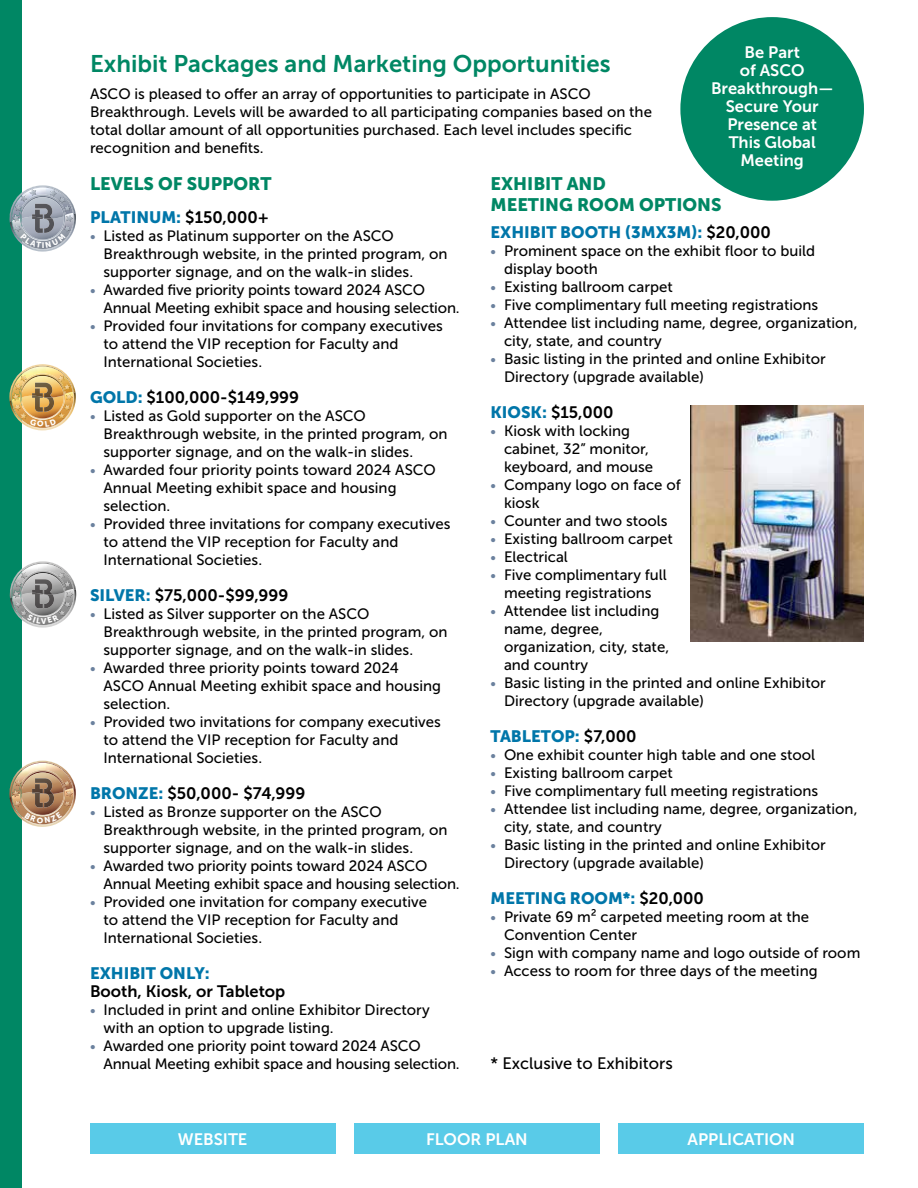
<style>
.page{position:relative;width:918px;height:1188px;background:#fff}
.page>*{position:absolute;margin:0;border:0;box-sizing:border-box;transform-origin:0 0}
.t1{font:24px "Museo Sans 700";color:#008764}
.t2{font:18px/21px "Museo Sans 900";color:#008764}
.t3{font:16.5px "Museo Sans 700";color:#000}
.t4{font:16.5px "Museo Sans 900";color:#0076a9}
.t5{font:16.5px/18px "Museo Sans 700";color:#fff;text-align:center}
.t6{font:16.5px "Museo Sans 500";color:#000}
.t7{font:15px/18px "Museo Sans 500";color:#000}
.s1{font-family:"Museo Sans 700";color:#000}
.s2{font-size:13.5px;color:#6b819e}
.s3{font-family:"Museo Sans 900";color:#0076a9}
</style>
<div class="page">
<div style="left:90px;top:1123px;width:245px;height:31px;background:#59cbe8"></div>
<div style="left:354px;top:1123px;width:246px;height:31px;background:#59cbe8"></div>
<div style="left:619px;top:1123px;width:245px;height:31px;background:#59cbe8"></div>
<div style="left:680px;top:17px;width:184px;height:184px;background:#008764;border-radius:50%"></div>
<img style="left:691px;top:406px;width:173px;height:236px">
<div style="left:0;top:0;width:22px;height:1188px;background:#008764"></div>
<svg style="left:9px;top:185px;width:67px;height:67px"></svg>
<img style="left:9px;top:364px;width:67px;height:66px">
<svg style="left:9px;top:561px;width:68px;height:67px"></svg>
<svg style="left:9px;top:760px;width:67px;height:67px"></svg>
<h1 class="t1" style="left:90px;top:50px;width:522px">Exhibit Packages and Marketing Opportunities</h1>
<p class="t7" style="left:90px;top:85px;width:564px">ASCO is pleased to offer an array of opportunities to participate in ASCO Breakthrough. Levels will be awarded to all participating companies based on the total dollar amount of all opportunities purchased. Each level includes specific recognition and benefits.</p>
<p class="t5" style="left:711px;top:44px;width:124px">Be Part<br>of ASCO<br>Breakthrough—<br>Secure Your<br>Presence at<br>This Global<br>Meeting</p>
<p class="t2" style="left:90px;top:173px;width:183px">LEVELS OF SUPPORT</p>
<p class="t4" style="left:90px;top:208px;width:180px">PLATINUM: <span class="s1">$150,000+</span></p>
<p class="t7" style="left:104px;top:227px;width:346px;text-indent:-14px"><span class="s2">•</span> Listed as Platinum supporter on the ASCO<br>Breakthrough website, in the printed program, on supporter signage, and on the walk-in slides.</p>
<p class="t7" style="left:104px;top:281px;width:358px;text-indent:-14px"><span class="s2">•</span> Awarded five priority points toward 2024 ASCO<br>Annual Meeting exhibit space and housing selection.</p>
<p class="t7" style="left:104px;top:317px;width:341px;text-indent:-14px"><span class="s2">•</span> Provided four invitations for company executives to attend the VIP reception for Faculty and<br>International Societies.</p>
<p class="t3" style="left:90px;top:388px;width:211px"><span class="s3">GOLD:</span> $100,000-$149,999</p>
<p class="t7" style="left:104px;top:407px;width:346px;text-indent:-14px"><span class="s2">•</span> Listed as Gold supporter on the ASCO<br>Breakthrough website, in the printed program, on supporter signage, and on the walk-in slides.</p>
<p class="t7" style="left:104px;top:461px;width:334px;text-indent:-14px"><span class="s2">•</span> Awarded four priority points toward 2024 ASCO<br>Annual Meeting exhibit space and housing selection.</p>
<p class="t7" style="left:104px;top:515px;width:349px;text-indent:-14px"><span class="s2">•</span> Provided three invitations for company executives to attend the VIP reception for Faculty and<br>International Societies.</p>
<p class="t3" style="left:90px;top:586px;width:200px"><span class="s3">SILVER:</span> $75,000-$99,999</p>
<p class="t7" style="left:104px;top:605px;width:346px;text-indent:-14px"><span class="s2">•</span> Listed as Silver supporter on the ASCO<br>Breakthrough website, in the printed program, on supporter signage, and on the walk-in slides.</p>
<p class="t7" style="left:104px;top:659px;width:339px;text-indent:-14px"><span class="s2">•</span> Awarded three priority points toward 2024<br>ASCO Annual Meeting exhibit space and housing selection.</p>
<p class="t7" style="left:104px;top:713px;width:339px;text-indent:-14px"><span class="s2">•</span> Provided two invitations for company executives to attend the VIP reception for Faculty and<br>International Societies.</p>
<p class="t3" style="left:90px;top:784px;width:217px"><span class="s3">BRONZE:</span> $50,000- $74,999</p>
<p class="t7" style="left:104px;top:803px;width:346px;text-indent:-14px"><span class="s2">•</span> Listed as Bronze supporter on the ASCO<br>Breakthrough website, in the printed program, on supporter signage, and on the walk-in slides.</p>
<p class="t7" style="left:104px;top:857px;width:358px;text-indent:-14px"><span class="s2">•</span> Awarded two priority points toward 2024 ASCO<br>Annual Meeting exhibit space and housing selection.</p>
<p class="t7" style="left:104px;top:893px;width:325px;text-indent:-14px"><span class="s2">•</span> Provided one invitation for company executive to attend the VIP reception for Faculty and<br>International Societies.</p>
<p class="t4" style="left:90px;top:964px;width:121px">EXHIBIT ONLY:</p>
<p class="t3" style="left:90px;top:982px;width:197px">Booth, Kiosk, or Tabletop</p>
<p class="t7" style="left:104px;top:1001px;width:328px;text-indent:-14px"><span class="s2">•</span> Included in print and online Exhibitor Directory with an option to upgrade listing.</p>
<p class="t7" style="left:104px;top:1037px;width:358px;text-indent:-14px"><span class="s2">•</span> Awarded one priority point toward 2024 ASCO<br>Annual Meeting exhibit space and housing selection.</p>
<p class="t2" style="left:490px;top:173px;width:233px">EXHIBIT AND<br>MEETING ROOM OPTIONS</p>
<p class="t4" style="left:490px;top:223px;width:282px">EXHIBIT BOOTH (3MX3M): <span class="s1">$20,000</span></p>
<p class="t7" style="left:504px;top:242px;width:313px;text-indent:-14px"><span class="s2">•</span> Prominent space on the exhibit floor to build display booth</p>
<p class="t7" style="left:490px;top:278px;width:184px"><span class="s2">•</span> Existing ballroom carpet</p>
<p class="t7" style="left:490px;top:296px;width:329px"><span class="s2">•</span> Five complimentary full meeting registrations</p>
<p class="t7" style="left:504px;top:314px;width:355px;text-indent:-14px"><span class="s2">•</span> Attendee list including name, degree, organization, city, state, and country</p>
<p class="t7" style="left:504px;top:350px;width:323px;text-indent:-14px"><span class="s2">•</span> Basic listing in the printed and online Exhibitor<br>Directory (upgrade available)</p>
<p class="t3" style="left:490px;top:403px;width:125px"><span class="s3">KIOSK:</span> $15,000</p>
<p class="t7" style="left:504px;top:422px;width:151px;text-indent:-14px"><span class="s2">•</span> Kiosk with locking cabinet, 32” monitor, keyboard, and mouse</p>
<p class="t7" style="left:504px;top:476px;width:178px;text-indent:-14px"><span class="s2">•</span> Company logo on face of kiosk</p>
<p class="t7" style="left:490px;top:512px;width:179px"><span class="s2">•</span> Counter and two stools</p>
<p class="t7" style="left:490px;top:530px;width:184px"><span class="s2">•</span> Existing ballroom carpet</p>
<p class="t7" style="left:490px;top:548px;width:79px"><span class="s2">•</span> Electrical</p>
<p class="t7" style="left:490px;top:566px;width:178px;text-align:center"><span class="s2">•</span> Five complimentary full meeting registrations</p>
<p class="t7" style="left:504px;top:602px;width:167px;text-indent:-14px"><span class="s2">•</span> Attendee list including name, degree, organization, city, state, and country</p>
<p class="t7" style="left:504px;top:674px;width:323px;text-indent:-14px"><span class="s2">•</span> Basic listing in the printed and online Exhibitor<br>Directory (upgrade available)</p>
<p class="t4" style="left:490px;top:727px;width:148px">TABLETOP: <span class="s1">$7,000</span></p>
<p class="t7" style="left:490px;top:746px;width:326px"><span class="s2">•</span> One exhibit counter high table and one stool</p>
<p class="t7" style="left:490px;top:764px;width:184px"><span class="s2">•</span> Existing ballroom carpet</p>
<p class="t7" style="left:490px;top:782px;width:329px"><span class="s2">•</span> Five complimentary full meeting registrations</p>
<p class="t7" style="left:504px;top:800px;width:355px;text-indent:-14px"><span class="s2">•</span> Attendee list including name, degree, organization, city, state, and country</p>
<p class="t7" style="left:504px;top:836px;width:323px;text-indent:-14px"><span class="s2">•</span> Basic listing in the printed and online Exhibitor<br>Directory (upgrade available)</p>
<p class="t4" style="left:490px;top:889px;width:215px">MEETING ROOM*: <span class="s1">$20,000</span></p>
<p class="t7" style="left:504px;top:908px;width:307px;text-indent:-14px"><span class="s2">•</span> Private 69 m² carpeted meeting room at the<br>Convention Center</p>
<p class="t7" style="left:490px;top:944px;width:371px"><span class="s2">•</span> Sign with company name and logo outside of room</p>
<p class="t7" style="left:490px;top:962px;width:329px"><span class="s2">•</span> Access to room for three days of the meeting</p>
<p class="t6" style="left:490px;top:1054px;width:184px">* Exclusive to Exhibitors</p>
<p class="t5" style="left:178px;top:1130px;width:71px">WEBSITE</p>
<p class="t5" style="left:426px;top:1130px;width:103px">FLOOR PLAN</p>
<p class="t5" style="left:688px;top:1130px;width:109px">APPLICATION</p>
</div>
